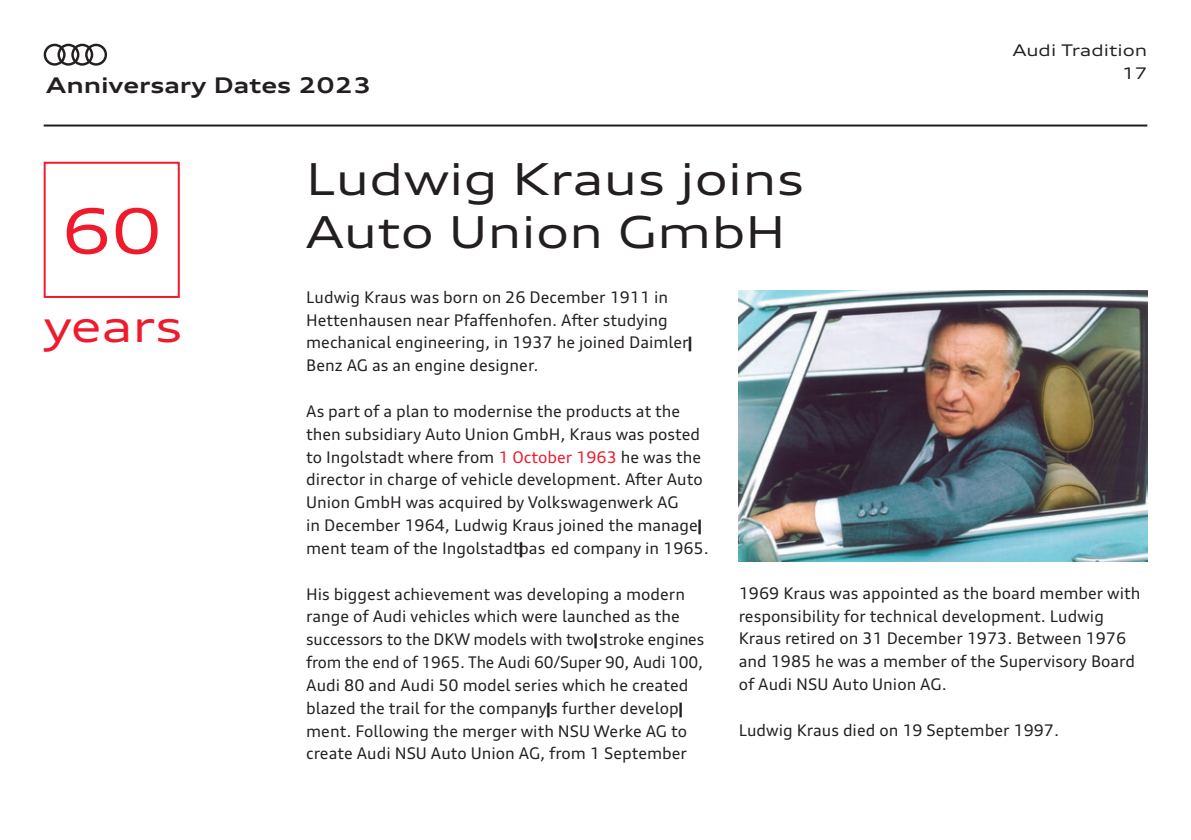
<style>
.page{position:relative;width:1191px;height:840px;background:#fff}
.page>*{position:absolute;margin:0;border:0;box-sizing:border-box;transform-origin:0 0}
.t1{font:expanded 62.2px "Audi Type";color:#ee1b2d}
.t2{font:expanded 44px "Audi Type";color:#231f20}
.t3{font:expanded 44px "Audi Type";letter-spacing:-.01em;color:#ee1b2d}
.t4{font:700 expanded 21.6px "Audi Type";color:#231f20}
.t5{font:16px/22.8px "Audi Type";color:#231f20}
.t6{font:expanded 16px/22.8px "Audi Type";color:#231f20;text-align:right}
.s1{color:#ee1b2d}
</style>
<div class="page">
<hr style="left:44px;top:124px;width:1103px;height:2px;background:#231f20">
<svg style="left:44px;top:44px;width:63px;height:22px"></svg>
<img style="left:739px;top:290px;width:408px;height:271px">
<div style="left:44px;top:162px;width:136px;height:136px;border:2px solid #ee1b2d"></div>
<h3 class="t4" style="left:46px;top:72px;width:326px">Anniversary Dates 2023</h3>
<h2 class="t2" style="left:306px;top:152px;width:500px">Ludwig Kraus joins</h2>
<h1 class="t1" style="left:62px;top:192px;width:101px">60</h1>
<h2 class="t2" style="left:306px;top:205px;width:481px">Auto Union GmbH</h2>
<p class="t6" style="left:1012px;top:38px;width:136px">Audi Tradition<br>17</p>
<h2 class="t3" style="left:44px;top:298px;width:141px">years</h2>
<p class="t5" style="left:306px;top:285px;width:386px">Ludwig Kraus was born on 26 December 1911 in Hettenhausen near Pfaffenhofen. After studying mechanical engineering, in 1937 he joined Daimler≠ Benz AG as an engine designer.</p>
<p class="t5" style="left:306px;top:399px;width:404px">As part of a plan to modernise the products at the then subsidiary Auto Union GmbH, Kraus was posted to Ingolstadt where from <span class="s1">1 October 1963</span> he was the director in charge of vehicle development. After Auto Union GmbH was acquired by Volkswagenwerk AG<br>in December 1964, Ludwig Kraus joined the manage≠ ment team of the Ingolstadt≠bas ed company in 1965.</p>
<p class="t5" style="left:306px;top:582px;width:399px">His biggest achievement was developing a modern range of Audi vehicles which were launched as the successors to the DKW models with two≠ stroke engines from the end of 1965. The Audi 60/Super 90, Audi 100, Audi 80 and Audi 50 model series which he created blazed the trail for the companyís further develop≠ ment. Following the merger with NSU Werke AG to create Audi NSU Auto Union AG, from 1 September</p>
<p class="t5" style="left:739px;top:581px;width:403px">1969 Kraus was appointed as the board member with responsibility for technical development. Ludwig Kraus retired on 31 December 1973. Between 1976 and 1985 he was a member of the Supervisory Board of Audi NSU Auto Union AG.</p>
<p class="t5" style="left:739px;top:718px;width:322px">Ludwig Kraus died on 19 September 1997.</p>
</div>
